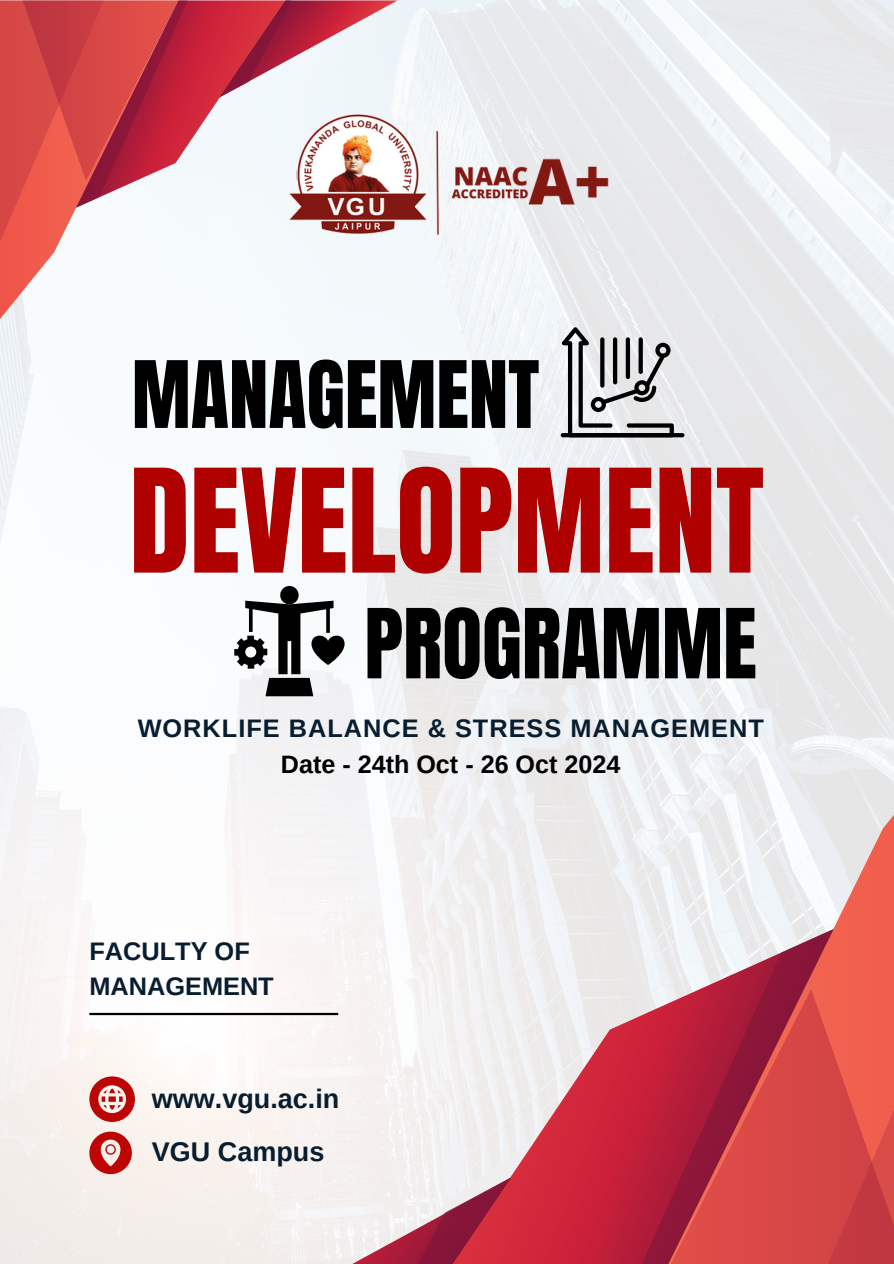
<style>
.page{position:relative;width:894px;height:1264px;background:#fff}
.page>*{position:absolute;margin:0;border:0;box-sizing:border-box;transform-origin:0 0}
.t1{font:122.1px "Anton";color:#af0100}
.t2{font:81.9px "Anton";color:#000}
.t3{font:78.9px "Anton";color:#000}
.t4{font:700 27px "Arimo";color:#081d2f}
.t5{font:700 25.35px "Arimo";letter-spacing:.04em;color:#081d2f}
.t6{font:700 25.35px/34.7px "Arimo";color:#081d2f}
.t7{font:700 25.2px "Arimo";color:#000}
</style>
<div class="page">
<img style="left:0;top:0;width:893px;height:1263px">
<svg style="left:603px;top:610px;width:290px;height:319px;fill:#eaebee"></svg>
<svg style="left:771px;top:722px;width:122px;height:267px"></svg>
<svg style="left:833px;top:989px;width:60px;height:274px;background:#dd4e48"></svg>
<svg style="left:363px;top:929px;width:220px;height:334px;fill:#f1efef"></svg>
<svg style="left:583px;top:929px;width:250px;height:334px;background:#c8505e"></svg>
<svg style="left:0;top:299px;width:178px;height:50px"></svg>
<svg style="left:0;top:0;width:397px;height:299px"></svg>
<svg style="left:89px;top:1076px;width:46px;height:45px;background:#d86e6c"></svg>
<svg style="left:89px;top:1131px;width:422px;height:132px"></svg>
<svg style="left:561px;top:327px;width:112px;height:106px;background:#bdbfc1"></svg>
<svg style="left:600px;top:337px;width:4px;height:50px"></svg>
<div style="left:612px;top:337px;width:5px;height:47px;background:#000;border-radius:2px"></div>
<div style="left:625px;top:337px;width:5px;height:42px;background:#000;border-radius:2px"></div>
<svg style="left:638px;top:337px;width:4px;height:37px"></svg>
<hr style="left:560px;top:433px;width:124px;height:4px;background:#000;border-radius:2px">
<svg style="left:234px;top:586px;width:110px;height:110px"></svg>
<hr style="left:89px;top:1012px;width:249px;height:3px;background:#000">
<img style="left:289px;top:104px;width:326px;height:141px">
<p class="t3" style="left:132px;top:338px;width:409px">MANAGEMENT</p>
<p class="t1" style="left:129px;top:433px;width:636px">DEVELOPMENT</p>
<p class="t2" style="left:364px;top:585px;width:394px">PROGRAMME</p>
<h2 class="t5" style="left:138px;top:713px;width:627px">WORKLIFE BALANCE &amp; STRESS MANAGEMENT</h2>
<p class="t7" style="left:281px;top:750px;width:341px">Date - 24th Oct - 26 Oct 2024</p>
<p class="t6" style="left:89px;top:934px;width:186px">FACULTY OF<br>MANAGEMENT</p>
<h1 class="t4" style="left:152px;top:1083px;width:189px">www.vgu.ac.in</h1>
<p class="t4" style="left:152px;top:1136px;width:174px">VGU Campus</p>
</div>
